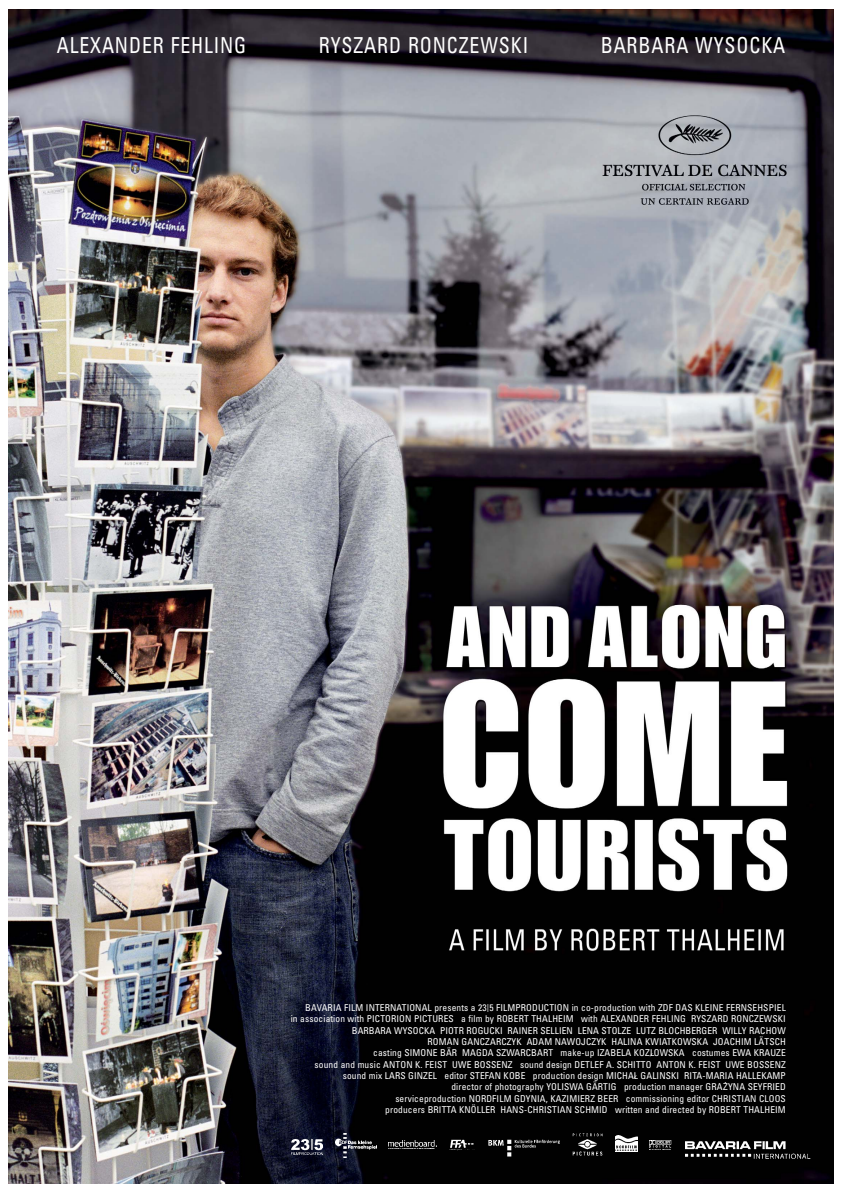
<style>
.page{position:relative;width:842px;height:1191px;background:#fff}
.page>*{position:absolute;margin:0;border:0;box-sizing:border-box;transform-origin:0 0}
.t1{font:condensed 22px "Univers";letter-spacing:.045em;color:#fff;scale:.9 1}
.t2{font:condensed 9.5px/11.3px "Univers";letter-spacing:.015em;color:#fff;text-align:right}
.t3{font:condensed 3.8px "Univers";color:#fff;scale:2.5 1}
.s1{font-size:8px}
</style>
<div class="page">
<img style="left:9px;top:9px;width:824px;height:1174px">
<img style="left:686px;top:1141px;width:125px;height:17px">
<img style="left:449px;top:1139px;width:26px;height:11px">
<img style="left:292px;top:1139px;width:30px;height:15px">
<img style="left:389px;top:1140px;width:48px;height:8px">
<img style="left:573px;top:1133px;width:29px;height:23px">
<img style="left:616px;top:1135px;width:21px;height:16px">
<img style="left:487px;top:1138px;width:74px;height:19px">
<img style="left:649px;top:1140px;width:23px;height:9px">
<img style="left:335px;top:1133px;width:41px;height:24px">
<h1 class="t1" style="left:57px;top:37px;width:212px">ALEXANDER FEHLING</h1>
<h1 class="t1" style="left:319px;top:37px;width:234px">RYSZARD RONCZEWSKI</h1>
<h1 class="t1" style="left:601px;top:37px;width:207px">BARBARA WYSOCKA</h1>
<p class="t2" style="left:291px;top:1003px;width:497px">BAVARIA FILM INTERNATIONAL presents a 23<span class="s1">|</span>5 FILMPRODUCTION in co-production with ZDF DAS KLEINE FERNSEHSPIEL<br>in association with PICTORION PICTURES a film by ROBERT THALHEIM with ALEXANDER FEHLING RYSZARD RONCZEWSKI BARBARA WYSOCKA PIOTR ROGUCKI RAINER SELLIEN LENA STOLZE LUTZ BLOCHBERGER WILLY RACHOW<br>ROMAN GANCZARCZYK ADAM NAWOJCZYK HALINA KWIATKOWSKA JOACHIM LÄTSCH<br>casting SIMONE BÄR MAGDA SZWARCBART make-up IZABELA KOZLOWSKA costumes EWA KRAUZE</p>
<p class="t3" style="left:650px;top:1052px;width:3px">/</p>
<p class="t2" style="left:314px;top:1059px;width:473px">sound and music ANTON K. FEIST UWE BOSSENZ sound design DETLEF A. SCHITTO ANTON K. FEIST UWE BOSSENZ sound mix LARS GINZEL editor STEFAN KOBE production design MICHAL GALINSKI RITA-MARIA HALLEKAMP</p>
<p class="t3" style="left:634px;top:1075px;width:3px">/</p>
<p class="t2" style="left:451px;top:1082px;width:336px">director of photography YOLISWA GÄRTIG production manager GRAZYNA SEYFRIED</p>
<p class="t2" style="left:395px;top:1070px;width:392px;line-height:19px;text-align:left;text-indent:329px">. serviceproduction NORDFILM GDYNIA, KAZIMIERZ BEER commissioning editor CHRISTIAN CLOOS</p>
<p class="t2" style="left:385px;top:1105px;width:402px">producers BRITTA KNÖLLER HANS-CHRISTIAN SCHMID written and directed by ROBERT THALHEIM</p>
</div>
